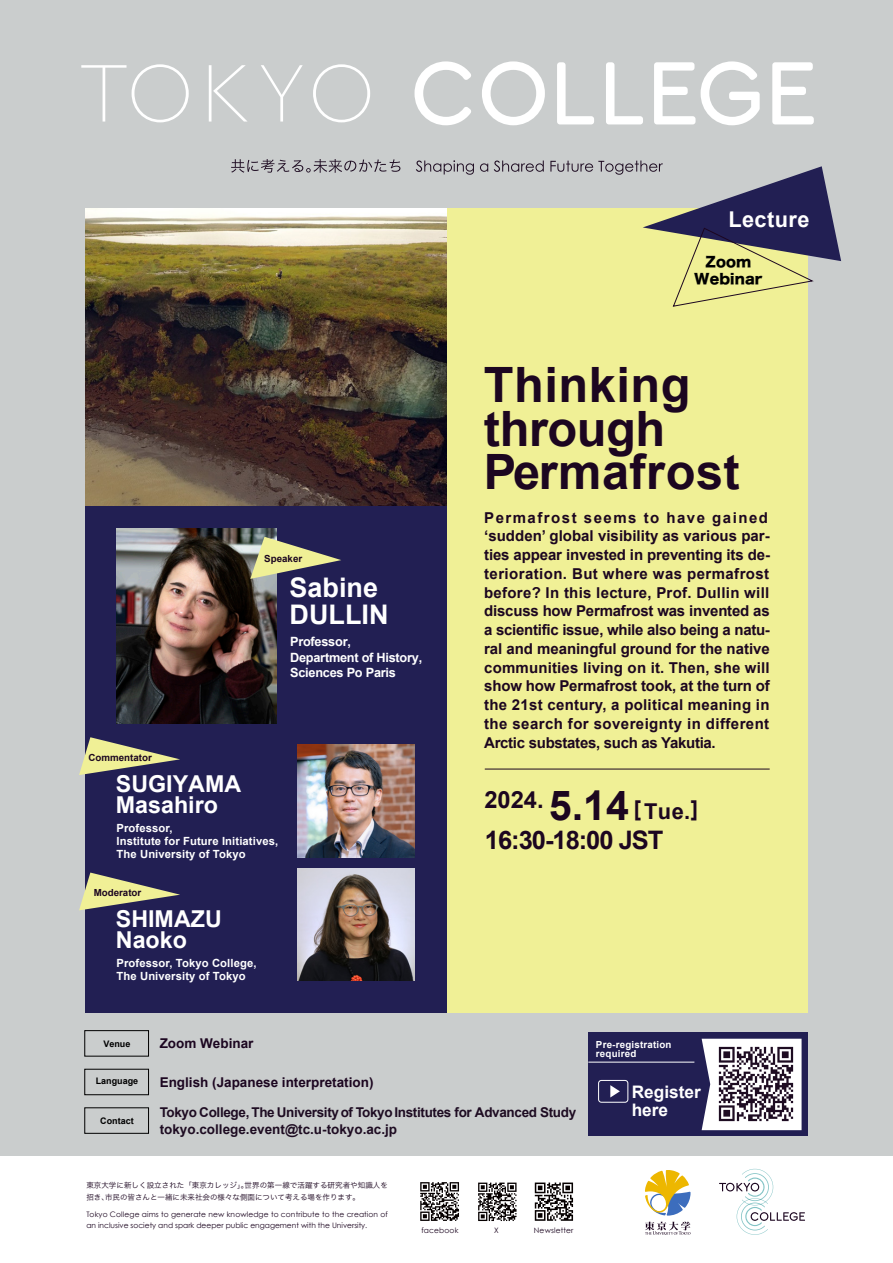
<style>
.page{position:relative;width:893px;height:1263px;background:#cacdcd}
.page>*{position:absolute;margin:0;border:0;box-sizing:border-box;transform-origin:0 0}
.t1{font:700 48.75px/43.5px "Arial";letter-spacing:.01em;color:#1c0620}
.t2{font:700 27px/27px "Arial";color:#fff}
.t3{font:700 25.5px "Arial";letter-spacing:-.04em;color:#1c0620}
.t4{font:700 23.7px "Arial";color:#1c0620}
.t5{font:700 23.25px/21px "Arial";color:#fff}
.t6{font:700 21.83px "Arial";color:#1c0620}
.t7{font:700 21.75px "Arial";letter-spacing:.02em;color:#fff}
.t8{font:700 17.25px/18.8px "Arial";color:#fff}
.t9{font:700 15px/18.8px "Arial";color:#1c0620}
.t10{font:13.88px/16.9px "Hira Kaku Std W8";letter-spacing:.01em;color:#000;text-align:center}
.t11{font:700 13.5px/16.9px "Arial";letter-spacing:-.025em;color:#1e0c22}
.t12{font:700 13.5px "Arial";color:#1c0620}
.t13{font:700 12.75px/15.8px "Arial";letter-spacing:-.02em;color:#fff}
.t14{font:700 11.25px/12.8px "Arial";letter-spacing:.01em;color:#fff}
.t15{font:700 9.75px "Arial";color:#1c0620}
.t16{font:700 9.75px/9.4px "Arial";letter-spacing:.02em;color:#fff}
.t17{font:700 9px "Arial";color:#000}
.t18{font:7.5px/10.5px "Century Gothic";letter-spacing:.015em;color:#1c0620}
.t19{font:7.5px/12px "Hira Kaku Pro N W3";letter-spacing:.005em;color:#1c0620}
.s1{font-size:41.25px}
</style>
<div class="page">
<div style="left:0;top:1157px;width:893px;height:106px;background:#fff"></div>
<svg style="left:719px;top:1169px;width:86px;height:66px"></svg>
<svg style="left:420px;top:1182px;width:39px;height:39px"></svg>
<svg style="left:478px;top:1182px;width:39px;height:39px"></svg>
<div style="left:533px;top:1181px;width:42px;height:41px;background:linear-gradient(to bottom,#f4f4f4,#f7f7f7)"></div>
<svg style="left:535px;top:1182px;width:38px;height:39px"></svg>
<svg style="left:645px;top:1170px;width:45px;height:45px"></svg>
<svg style="left:645px;top:1221px;width:45px;height:14px"></svg>
<svg style="left:231px;top:159px;width:169px;height:14px"></svg>
<svg style="left:416px;top:160px;width:58px;height:15px"></svg>
<svg style="left:480px;top:163px;width:8px;height:9px"></svg>
<svg style="left:494px;top:161px;width:50px;height:11px"></svg>
<svg style="left:414px;top:61px;width:57px;height:64px"></svg>
<svg style="left:482px;top:61px;width:63px;height:64px"></svg>
<svg style="left:557px;top:62px;width:37px;height:62px"></svg>
<svg style="left:606px;top:62px;width:37px;height:62px"></svg>
<svg style="left:654px;top:62px;width:41px;height:62px"></svg>
<svg style="left:701px;top:61px;width:59px;height:64px"></svg>
<svg style="left:772px;top:62px;width:42px;height:62px"></svg>
<svg style="left:81px;top:64px;width:108px;height:58px"></svg>
<svg style="left:209px;top:65px;width:38px;height:57px"></svg>
<svg style="left:261px;top:65px;width:42px;height:57px"></svg>
<svg style="left:313px;top:64px;width:57px;height:58px"></svg>
<div style="left:85px;top:208px;width:723px;height:805px;background:#f0f096"></div>
<div style="left:85px;top:208px;width:361px;height:805px;background:#221f53"></div>
<img style="left:85px;top:208px;width:361px;height:297px">
<img style="left:298px;top:868px;width:117px;height:113px">
<img style="left:298px;top:745px;width:117px;height:113px">
<hr style="left:485px;top:769px;width:285px;height:1px;background:#1c0620">
<img style="left:117px;top:529px;width:160px;height:194px">
<svg style="left:550px;top:161px;width:291px;height:146px"></svg>
<svg style="left:250px;top:537px;width:91px;height:42px"></svg>
<svg style="left:79px;top:872px;width:101px;height:38px"></svg>
<svg style="left:79px;top:737px;width:101px;height:38px"></svg>
<div style="left:588px;top:1033px;width:220px;height:103px;background:#221f53"></div>
<hr style="left:588px;top:1062px;width:106px;height:1px;background:#fff">
<svg style="left:610px;top:1085px;width:10px;height:12px"></svg>
<div style="left:598px;top:1080px;width:30px;height:22px;border:1px solid #fff;border-radius:3px"></div>
<svg style="left:702px;top:1039px;width:100px;height:91px"></svg>
<img style="left:711px;top:1039px;width:90px;height:90px">
<div style="left:84px;top:1069px;width:65px;height:26px;border:1px solid #000"></div>
<div style="left:84px;top:1030px;width:65px;height:26px;border:1px solid #000"></div>
<h3 class="t7" style="left:728px;top:205px;width:83px">Lecture</h3>
<p class="t10" style="left:694px;top:254px;width:70px">Zoom<br>Webinar</p>
<p class="t15" style="left:264px;top:552px;width:39px">Speaker</p>
<h2 class="t2" style="left:289px;top:575px;width:100px">Sabine<br>DULLIN</h2>
<p class="t13" style="left:290px;top:634px;width:134px">Professor,<br>Department of History,<br>Sciences Po Paris</p>
<p class="t15" style="left:89px;top:751px;width:65px">Commentator</p>
<h3 class="t5" style="left:116px;top:774px;width:127px">SUGIYAMA<br>Masahiro</h3>
<p class="t14" style="left:117px;top:822px;width:163px">Professor,<br>Institute for Future Initiatives,<br>The University of Tokyo</p>
<p class="t15" style="left:94px;top:886px;width:49px">Moderator</p>
<h3 class="t5" style="left:116px;top:909px;width:107px">SHIMAZU<br>Naoko</h3>
<p class="t14" style="left:117px;top:957px;width:142px">Professor, Tokyo College,<br>The University of Tokyo</p>
<h1 class="t1" style="left:484px;top:365px;width:257px">Thinking through<br>Permafrost</h1>
<p class="t9" style="left:484px;top:508px;width:287px">Permafrost seems to have gained ‘sudden’ global visibility as various par&shy;ties appear invested in preventing its de&shy;terioration. But where was permafrost before? In this lecture, Prof. Dullin will discuss how Permafrost was invented as a scientific issue, while also being a natu&shy;ral and meaningful ground for the native communities living on it. Then, she will show how Permafrost took, at the turn of the 21st century, a political meaning in the search for sovereignty in different Arctic substates, such as Yakutia.</p>
<h3 class="t6" style="left:549px;top:797px;width:151px"><span class="s1">5.14</span> [Tue.]</h3>
<h3 class="t3" style="left:485px;top:823px;width:180px">16:30-18:00 JST</h3>
<h3 class="t4" style="left:484px;top:784px;width:61px">2024.</h3>
<p class="t17" style="left:103px;top:1037px;width:29px">Venue</p>
<p class="t12" style="left:160px;top:1034px;width:95px">Zoom Webinar</p>
<p class="t17" style="left:96px;top:1075px;width:44px">Language</p>
<p class="t12" style="left:160px;top:1073px;width:215px">English (Japanese interpretation)</p>
<p class="t17" style="left:100px;top:1114px;width:35px">Contact</p>
<p class="t11" style="left:160px;top:1104px;width:418px">Tokyo College, The Universityof TokyoInstitutes for Advanced Study tokyo.college.event@tc.u-tokyo.ac.jp</p>
<p class="t19" style="left:86px;top:1179px;width:303px">東京大学に新しく設立された「東京カレッジ」。世界の第一線で活躍する研究者や知識人を招き、市民の皆さんと一緒に未来社会の様々な側面について考える場を作ります。</p>
<p class="t18" style="left:86px;top:1209px;width:303px">Tokyo College aims to generate new knowledge to contribute to the creation of an inclusive society and spark deeper public engagement with the University.</p>
<p class="t18" style="left:421px;top:1225px;width:39px">facebook</p>
<p class="t18" style="left:494px;top:1225px;width:6px">X</p>
<p class="t18" style="left:534px;top:1225px;width:41px">Newsletter</p>
<p class="t16" style="left:596px;top:1040px;width:77px">Pre-registration required</p>
<p class="t8" style="left:632px;top:1083px;width:71px">Register here</p>
</div>
